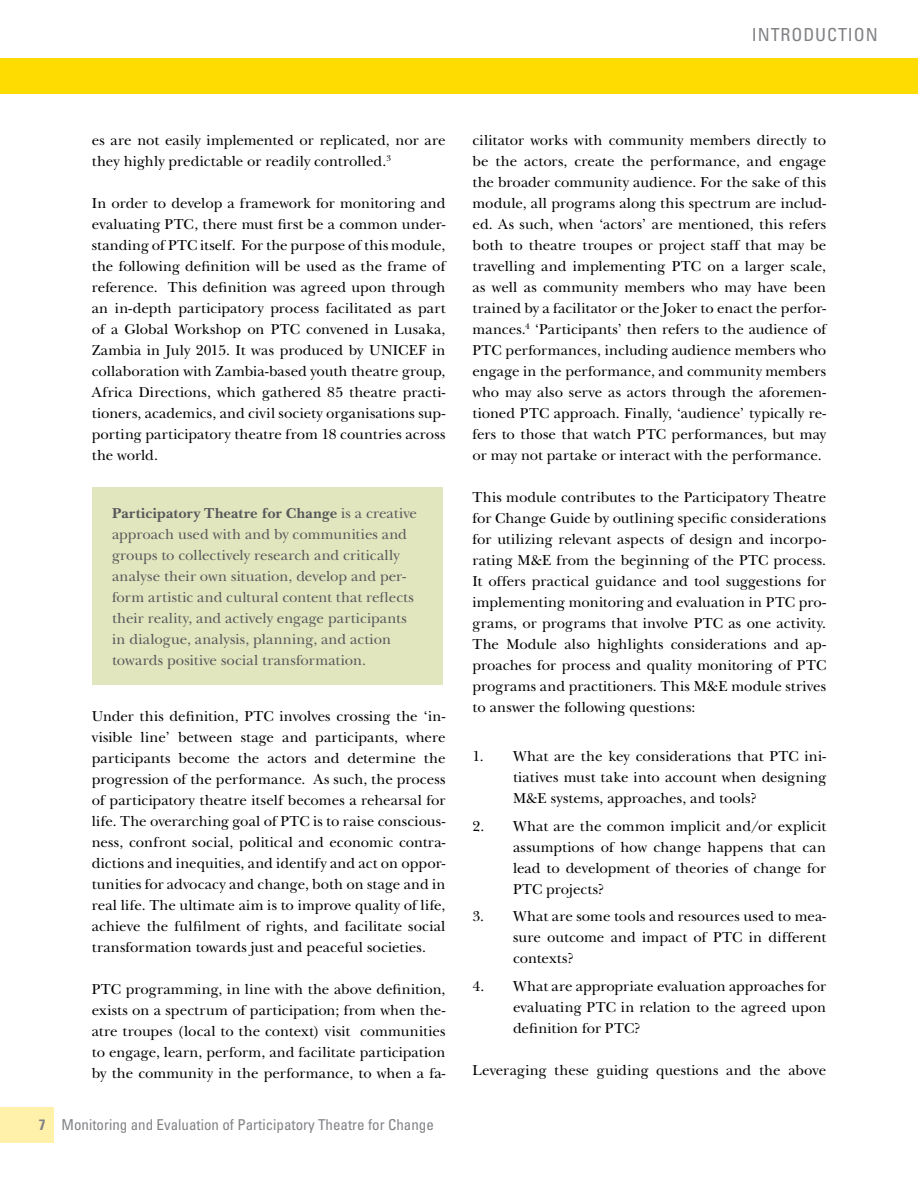
<style>
.page{position:relative;width:918px;height:1188px;background:#fff}
.page>*{position:absolute;margin:0;border:0;box-sizing:border-box;transform-origin:0 0}
.t1{font:condensed 18px "Univers LT Std";letter-spacing:.05em;color:#808285}
.t2{font:15px/21px "New Baskerville Std";color:#000;text-align:justify}
.t3{font:15px/21px "New Baskerville Std";letter-spacing:.005em;color:#57585a}
.t4{font:condensed 15px "Univers LT Std";color:#808285}
.s1{font-weight:700}
</style>
<div class="page">
<div style="left:0;top:58px;width:918px;height:36px;background:#ffdc01"></div>
<div style="left:0;top:1107px;width:54px;height:36px;background:#fff0aa"></div>
<div style="left:92px;top:487px;width:351px;height:198px;background:#e1e6be"></div>
<p class="t1" style="left:752px;top:23px;width:124px">Introduction</p>
<p class="t2" style="left:92px;top:130px;width:355px">es are not easily implemented or replicated, nor are they highly predictable or readily controlled.<sup>3</sup></p>
<p class="t2" style="left:92px;top:193px;width:355px">In order to develop a framework for monitoring and evaluating PTC, there must first be a common under&shy;standing of PTC itself. For the purpose of this module, the following definition will be used as the frame of reference. This definition was agreed upon through an in-depth participatory process facilitated as part of a Global Workshop on PTC convened in Lusaka, Zambia in July 2015. It was produced by UNICEF in collaboration with Zambia-based youth theatre group, Africa Directions, which gathered 85 theatre practi&shy;tioners, academics, and civil society organisations sup&shy;porting participatory theatre from 18 countries across the world.</p>
<p class="t3" style="left:112px;top:502px;width:307px"><span class="s1">Participatory Theatre for Change</span> is a creative approach used with and by communities and groups to collectively research and critically analyse their own situation, develop and per&shy;form artistic and cultural content that reflects their reality, and actively engage participants in dialogue, analysis, planning, and action towards positive social transformation.</p>
<p class="t2" style="left:92px;top:706px;width:355px">Under this definition, PTC involves crossing the ‘in&shy;visible line’ between stage and participants, where participants become the actors and determine the progression of the performance. As such, the process of participatory theatre itself becomes a rehearsal for life. The overarching goal of PTC is to raise conscious&shy;ness, confront social, political and economic contra&shy;dictions and inequities, and identify and act on oppor&shy;tunities for advocacy and change, both on stage and in real life. The ultimate aim is to improve quality of life, achieve the fulfilment of rights, and facilitate social transformation towards just and peaceful societies.</p>
<p class="t2" style="left:92px;top:979px;width:355px">PTC programming, in line with the above definition, exists on a spectrum of participation; from when the&shy;atre troupes (local to the context) visit communities to engage, learn, perform, and facilitate participation by the community in the performance, to when a fa-</p>
<p class="t4" style="left:39px;top:1116px;width:397px"><span class="s1">7</span> Monitoring and Evaluation of Participatory Theatre for Change</p>
<p class="t2" style="left:472px;top:130px;width:355px">cilitator works with community members directly to be the actors, create the performance, and engage the broader community audience. For the sake of this module, all programs along this spectrum are includ&shy;ed. As such, when ‘actors’ are mentioned, this refers both to theatre troupes or project staff that may be travelling and implementing PTC on a larger scale, as well as community members who may have been trained by a facilitator or the Joker to enact the perfor&shy;mances.<sup>4</sup> ‘Participants’ then refers to the audience of PTC performances, including audience members who engage in the performance, and community members who may also serve as actors through the aforemen&shy;tioned PTC approach. Finally, ‘audience’ typically re&shy;fers to those that watch PTC performances, but may or may not partake or interact with the performance.</p>
<p class="t2" style="left:472px;top:487px;width:355px">This module contributes to the Participatory Theatre for Change Guide by outlining specific considerations for utilizing relevant aspects of design and incorpo&shy;rating M&amp;E from the beginning of the PTC process.<br>It offers practical guidance and tool suggestions for implementing monitoring and evaluation in PTC pro&shy;grams, or programs that involve PTC as one activity.<br>The Module also highlights considerations and ap&shy;proaches for process and quality monitoring of PTC programs and practitioners. This M&amp;E module strives to answer the following questions:</p>
<p class="t2" style="left:513px;top:746px;width:315px;text-indent:-40px">1. What are the key considerations that PTC ini&shy;tiatives must take into account when designing M&amp;E systems, approaches, and tools?</p>
<p class="t2" style="left:513px;top:815px;width:315px;text-indent:-40px">2. What are the common implicit and/or explicit assumptions of how change happens that can lead to development of theories of change for PTC projects?</p>
<p class="t2" style="left:513px;top:906px;width:315px;text-indent:-40px">3. What are some tools and resources used to mea&shy;sure outcome and impact of PTC in different contexts?</p>
<p class="t2" style="left:513px;top:976px;width:315px;text-indent:-40px">4. What are appropriate evaluation approaches for evaluating PTC in relation to the agreed upon definition for PTC?</p>
<p class="t2" style="left:472px;top:1060px;width:355px">Leveraging these guiding questions and the above</p>
</div>
